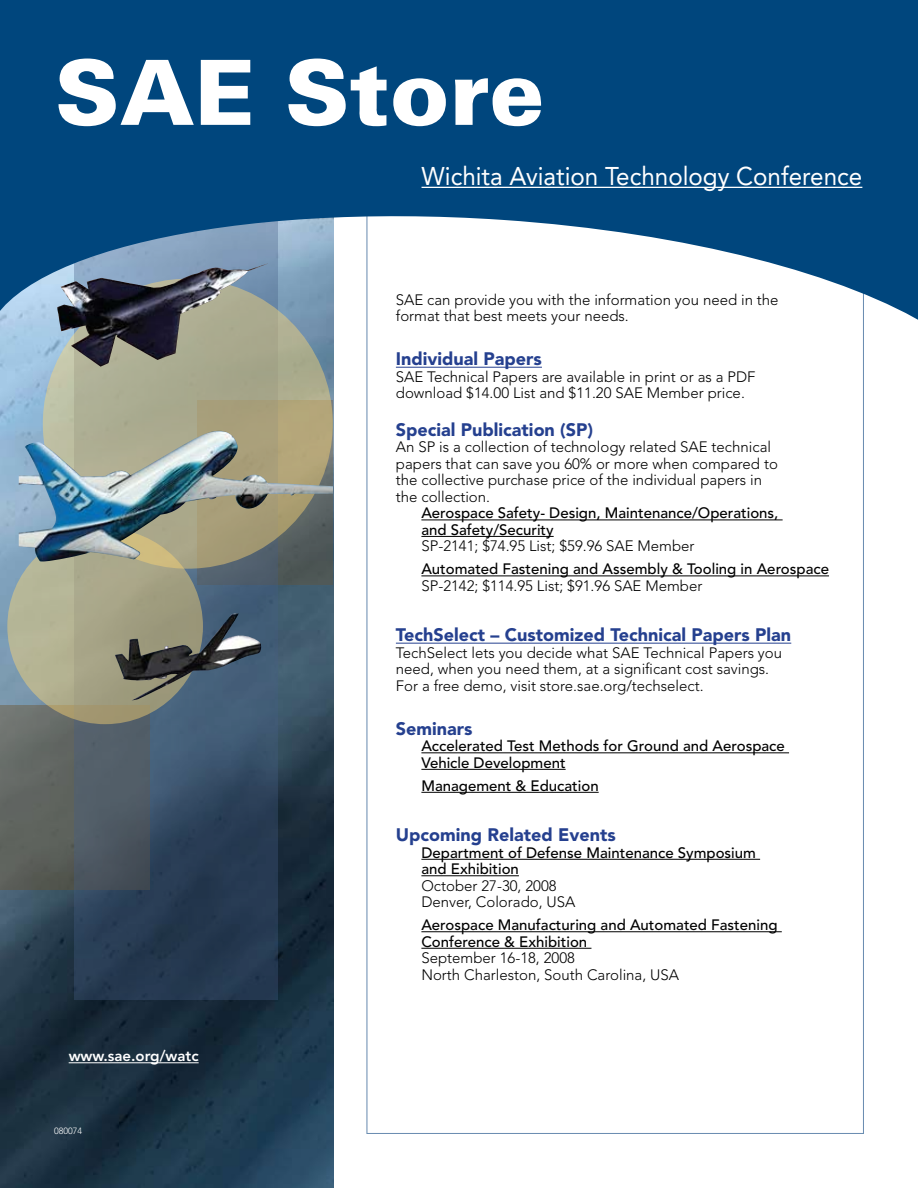
<style>
.page{position:relative;width:918px;height:1188px;background:#fff}
.page>*{position:absolute;margin:0;border:0;box-sizing:border-box;transform-origin:0 0}
.t1{font:900 90px "Univers";color:#fff}
.t2{font:25.5px "Avenir";color:#fff;scale:.95 1}
.t3{font:900 18px "Avenir";color:#25408f}
.t4{font:300 15px/16.5px "Avenir";color:#000}
.t5{font:500 15px/16.5px "Avenir";color:#000}
.t6{font:800 15px "Avenir";color:#fff}
.t7{font:300 9px "Avenir";color:#fff}
</style>
<div class="page">
<hr style="left:396px;top:367px;width:146px;height:1px;background:#25408f">
<hr style="left:421px;top:520px;width:362px;height:1px;background:#000">
<hr style="left:421px;top:536px;width:133px;height:1px;background:#000">
<hr style="left:421px;top:576px;width:408px;height:1px;background:#000">
<hr style="left:396px;top:643px;width:395px;height:1px;background:#25408f">
<hr style="left:421px;top:752px;width:368px;height:1px;background:#000">
<hr style="left:421px;top:769px;width:145px;height:1px;background:#000">
<hr style="left:421px;top:792px;width:178px;height:1px;background:#000">
<hr style="left:421px;top:859px;width:339px;height:1px;background:#000">
<hr style="left:421px;top:875px;width:98px;height:1px;background:#000">
<hr style="left:421px;top:931px;width:361px;height:1px;background:#000">
<hr style="left:421px;top:948px;width:170px;height:1px;background:#000">
<img style="left:0;top:338px;width:333px;height:850px">
<div style="left:0;top:705px;width:150px;height:184px;background:linear-gradient(to bottom,#6c716e,#565a54)"></div>
<div style="left:198px;top:400px;width:135px;height:185px;background:#4d5655"></div>
<svg style="left:74px;top:562px;width:204px;height:438px;background:#36495f"></svg>
<svg style="left:43px;top:279px;width:290px;height:290px;background:#acaa8c"></svg>
<img style="left:57px;top:338px;width:211px;height:29px">
<svg style="left:7px;top:529px;width:196px;height:195px;background:#aba98a"></svg>
<img style="left:19px;top:431px;width:314px;height:131px">
<img style="left:115px;top:613px;width:146px;height:87px">
<svg style="left:0;top:0;width:918px;height:338px;fill:#00467d"></svg>
<hr style="left:422px;top:187px;width:440px;height:1px;background:#fff">
<hr style="left:69px;top:1062px;width:130px;height:1px;background:#fff">
<h1 class="t1" style="left:55px;top:37px;width:491px">SAE Store</h1>
<h2 class="t2" style="left:422px;top:161px;width:466px">Wichita Aviation Technology Conference</h2>
<p class="t6" style="left:69px;top:1047px;width:131px">www.sae.org/watc</p>
<p class="t7" style="left:54px;top:1126px;width:30px">080074</p>
<p class="t4" style="left:396px;top:291px;width:384px">SAE can provide you with the information you need in the format that best meets your needs.</p>
<p class="t3" style="left:396px;top:348px;width:148px">Individual Papers</p>
<p class="t4" style="left:396px;top:368px;width:361px">SAE Technical Papers are available in print or as a PDF download $14.00 List and $11.20 SAE Member price.</p>
<p class="t3" style="left:396px;top:419px;width:199px">Special Publication (SP)</p>
<p class="t4" style="left:396px;top:439px;width:384px">An SP is a collection of technology related SAE technical papers that can save you 60% or more when compared to the collective purchase price of the individual papers in the collection.</p>
<p class="t5" style="left:421px;top:505px;width:359px">Aerospace Safety- Design, Maintenance/Operations, and Safety/Security</p>
<p class="t4" style="left:421px;top:538px;width:275px">SP-2141; $74.95 List; $59.96 SAE Member</p>
<p class="t5" style="left:421px;top:561px;width:409px">Automated Fastening and Assembly &amp; Tooling in Aerospace</p>
<p class="t4" style="left:421px;top:577px;width:282px">SP-2142; $114.95 List; $91.96 SAE Member</p>
<p class="t3" style="left:396px;top:624px;width:397px">TechSelect – Customized Technical Papers Plan</p>
<p class="t4" style="left:396px;top:644px;width:388px">TechSelect lets you decide what SAE Technical Papers you need, when you need them, at a significant cost savings.<br>For a free demo, visit store.sae.org/techselect.</p>
<p class="t3" style="left:396px;top:718px;width:78px">Seminars</p>
<p class="t5" style="left:421px;top:738px;width:365px">Accelerated Test Methods for Ground and Aerospace<br>Vehicle Development</p>
<p class="t5" style="left:421px;top:778px;width:179px">Management &amp; Education</p>
<p class="t3" style="left:396px;top:824px;width:222px">Upcoming Related Events</p>
<p class="t5" style="left:421px;top:845px;width:336px">Department of Defense Maintenance Symposium and Exhibition</p>
<p class="t4" style="left:421px;top:877px;width:156px">October 27-30, 2008<br>Denver, Colorado, USA</p>
<p class="t5" style="left:421px;top:917px;width:358px">Aerospace Manufacturing and Automated Fastening<br>Conference &amp; Exhibition</p>
<p class="t4" style="left:421px;top:950px;width:259px">September 16-18, 2008<br>North Charleston, South Carolina, USA</p>
</div>
